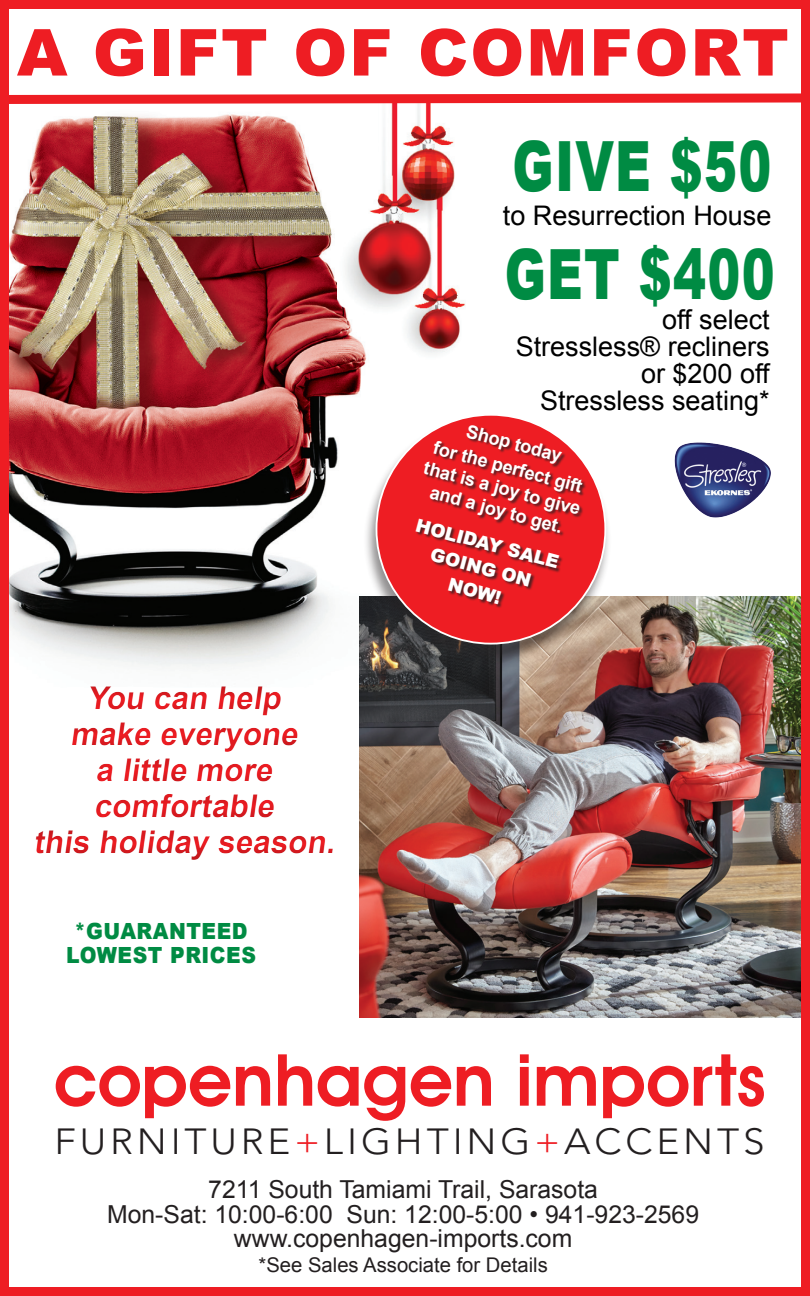
<style>
.page{position:relative;width:810px;height:1296px;background:#fff}
.page>*{position:absolute;margin:0;border:0;box-sizing:border-box;transform-origin:0 0}
.t1{font:600 72.23px "Avant Garde IT Cby BT";color:#ee1d23}
.t2{font:900 69.3px/108px "Arial";letter-spacing:.025em;color:#008b43;scale:.71 1}
.t3{font:900 64.8px "Arial";letter-spacing:.03em;color:#ee1d23}
.t4{font:300 36px "Avenir LT Pro";letter-spacing:.1em;color:#231f20;scale:1.07 1}
.t5{font:700 31.5px/36px "Arial";color:#ee1d23;text-align:center}
.t6{font:27px/27px "Arial";color:#000;text-align:right}
.t7{font:24.75px/24.8px "Arial";color:#231f20;text-align:center}
.t8{font:900 22.28px/24.3px "Arial";letter-spacing:.025em;color:#008b43;text-align:center;scale:.91 1}
.t9{font:20.25px "Arial";color:#231f20}
.t10{font:700 18.45px/24.5px "Arial";color:#fff;text-align:center}
.t11{font:900 18.45px/24.5px "Arial";color:#fff;text-align:center}
.s1{color:#ee1d23}
</style>
<div class="page">
<img style="left:10px;top:114px;width:351px;height:553px">
<div style="left:13px;top:676px;width:342px;height:212px;background:#231f20;opacity:.5"></div>
<img style="left:359px;top:596px;width:441px;height:422px">
<div style="left:363px;top:416px;width:249px;height:248px;background:#231f20;opacity:.5"></div>
<div style="left:376px;top:415px;width:229px;height:229px;background:#ee1d23;border-radius:50%"></div>
<div style="left:416px;top:426px;width:171px;height:183px;background:#231f20;opacity:.75"></div>
<img style="left:674px;top:442px;width:97px;height:76px">
<img style="left:338px;top:108px;width:128px;height:260px">
<svg style="left:10px;top:93px;width:790px;height:15px"></svg>
<div style="left:0;top:0;width:810px;height:1296px;border:9px solid #ee1d23"></div>
<h3 class="t3" style="left:17px;top:5px;width:774px">A GIFT OF COMFORT</h3>
<h2 class="t2" style="left:505px;top:110px;width:382px">GIVE $50<br>GET $400</h2>
<p class="t6" style="left:503px;top:202px;width:270px">to Resurrection House</p>
<p class="t6" style="left:516px;top:306px;width:255px">off select<br>Stressless® recliners or $200 off<br>Stressless seating*</p>
<p class="t5" style="left:33px;top:681px;width:309px">You can help<br>make everyone<br>a little more comfortable<br>this holiday season.</p>
<p class="t8" style="left:66px;top:918px;width:210px">*GUARANTEED<br>LOWEST PRICES</p>
<p class="t10" style="left:443px;top:412px;width:155px;rotate:15deg">Shop today<br>for the perfect gift</p>
<p class="t10" style="left:427px;top:457px;width:163px;line-height:22.1px;rotate:15deg">that is a joy to give and a joy to get.</p>
<p class="t11" style="left:420px;top:512px;width:149px;rotate:15deg">HOLIDAY SALE<br>GOING ON<br>NOW!</p>
<h1 class="t1" style="left:54px;top:1037px;width:714px">copenhagen imports</h1>
<h3 class="t4" style="left:54px;top:1120px;width:665px">FURNITURE<span class="s1">+</span>LIGHTING<span class="s1">+</span>ACCENTS</h3>
<p class="t7" style="left:107px;top:1177px;width:594px">7211 South Tamiami Trail, Sarasota<br>Mon-Sat: 10:00-6:00 Sun: 12:00-5:00 • 941-923-2569 www.copenhagen-imports.com</p>
<p class="t9" style="left:259px;top:1252px;width:291px">*See Sales Associate for Details</p>
</div>
